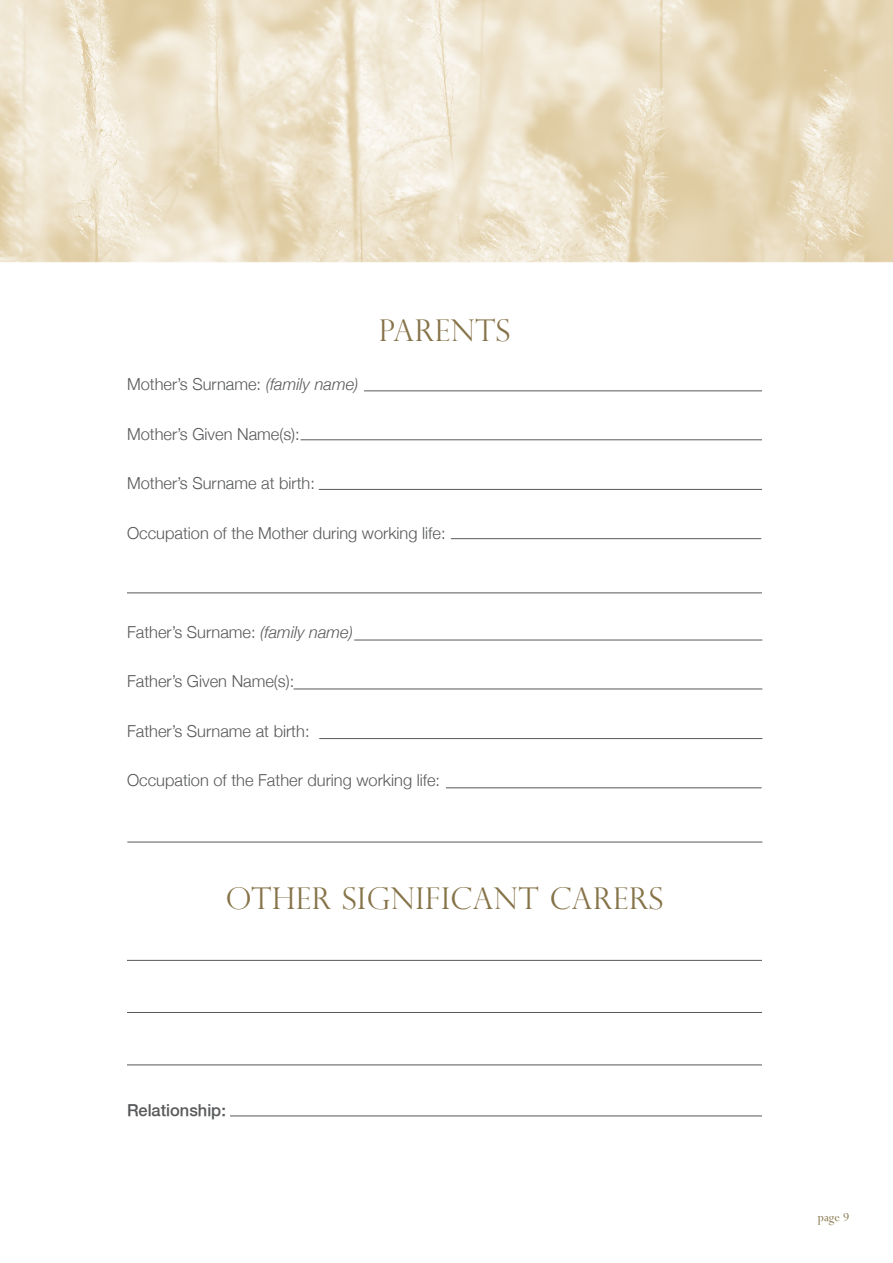
<style>
.page{position:relative;width:893px;height:1263px;background:#fff}
.page>*{position:absolute;margin:0;border:0;box-sizing:border-box;transform-origin:0 0}
.t1{font:300 30px "Perpetua Titling";letter-spacing:.02em;color:#867348}
.t2{font:300 16.5px "Helvetica Neue";color:#58595b}
.t3{font:500 16.5px "Helvetica Neue";color:#58595b}
.t4{font:13.5px "Perpetua";color:#867348}
.s1{font-style:italic}
</style>
<div class="page">
<img style="left:0;top:0;width:893px;height:263px">
<hr style="left:364px;top:390px;width:398px;height:1px;background:#58595b">
<hr style="left:301px;top:439px;width:461px;height:1px;background:#58595b">
<hr style="left:319px;top:489px;width:443px;height:1px;background:#58595b">
<hr style="left:451px;top:538px;width:310px;height:1px;background:#58595b">
<hr style="left:127px;top:592px;width:635px;height:1px;background:#58595b">
<hr style="left:354px;top:640px;width:408px;height:1px;background:#58595b">
<hr style="left:293px;top:689px;width:469px;height:1px;background:#58595b">
<hr style="left:319px;top:738px;width:443px;height:1px;background:#58595b">
<hr style="left:446px;top:787px;width:316px;height:1px;background:#58595b">
<hr style="left:127px;top:842px;width:635px;height:1px;background:#58595b">
<hr style="left:127px;top:960px;width:635px;height:1px;background:#58595b">
<hr style="left:127px;top:1012px;width:635px;height:1px;background:#58595b">
<hr style="left:127px;top:1064px;width:635px;height:1px;background:#58595b">
<hr style="left:230px;top:1115px;width:532px;height:1px;background:#58595b">
<h1 class="t1" style="left:379px;top:312px;width:133px">PARENTS</h1>
<p class="t2" style="left:127px;top:374px;width:233px">Mother’s Surname: <span class="s1">(family name)</span></p>
<p class="t2" style="left:127px;top:424px;width:174px">Mother’s Given Name(s):</p>
<p class="t2" style="left:127px;top:473px;width:190px">Mother’s Surname at birth:</p>
<p class="t2" style="left:127px;top:523px;width:320px">Occupation of the Mother during working life:</p>
<p class="t2" style="left:127px;top:622px;width:228px">Father’s Surname: <span class="s1">(family name)</span></p>
<p class="t2" style="left:127px;top:671px;width:169px">Father’s Given Name(s):</p>
<p class="t2" style="left:127px;top:721px;width:184px">Father’s Surname at birth:</p>
<p class="t2" style="left:127px;top:770px;width:315px">Occupation of the Father during working life:</p>
<h1 class="t1" style="left:226px;top:880px;width:439px">OTHER SIGNIFICANT CARERS</h1>
<p class="t3" style="left:127px;top:1100px;width:100px">Relationship:</p>
<p class="t4" style="left:818px;top:1208px;width:33px">page 9</p>
</div>
